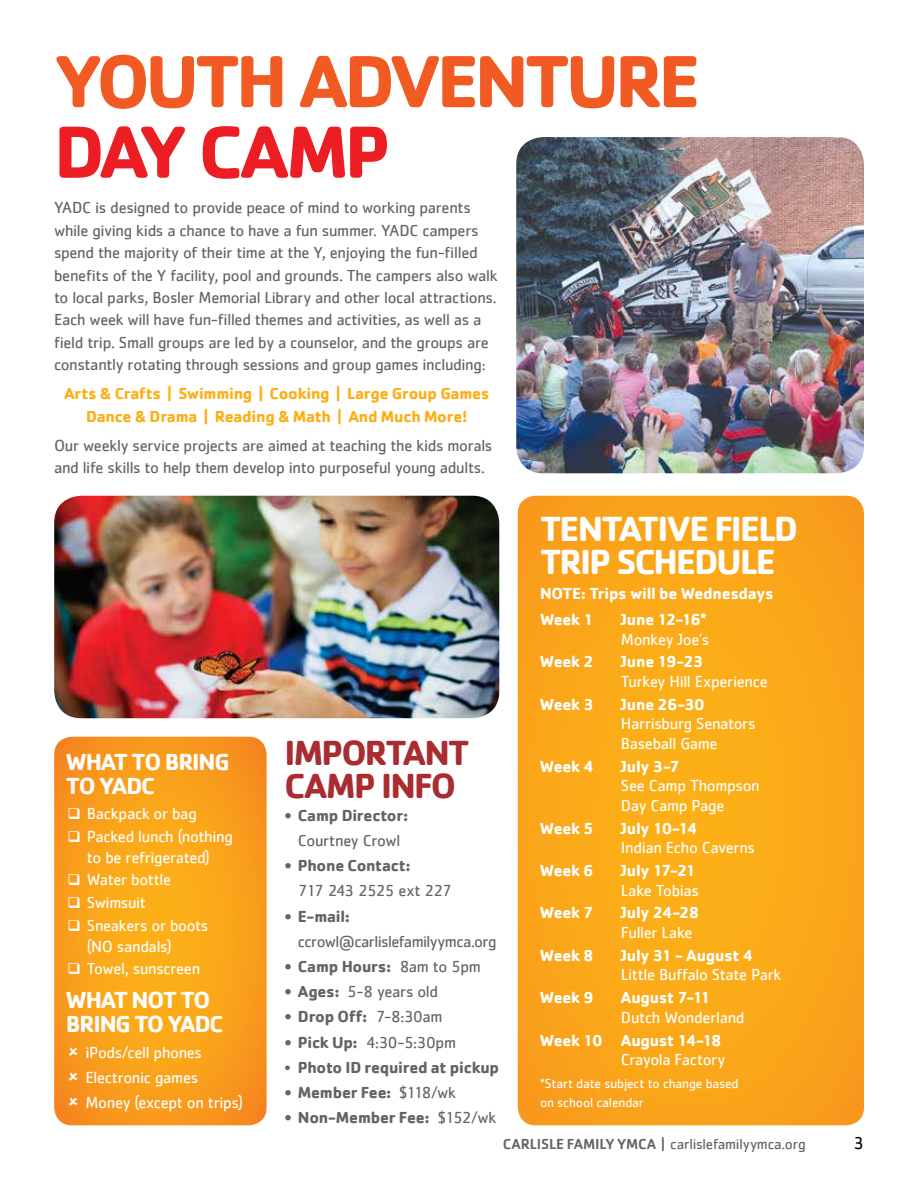
<style>
.page{position:relative;width:918px;height:1188px;background:#fff}
.page>*{position:absolute;margin:0;border:0;box-sizing:border-box;transform-origin:0 0}
.t1{font:700 76.5px "Cachet";letter-spacing:-.06em;color:#f15a22}
.t2{font:700 76.5px "Cachet";letter-spacing:-.055em;color:#ed1d24}
.t3{font:700 36px/33px "Cachet";letter-spacing:-.05em;color:#fff}
.t4{font:700 36px/33px "Cachet";letter-spacing:-.05em;color:#a92c31}
.t5{font:700 24px/24px "Cachet";letter-spacing:-.05em;color:#fff}
.t6{font:18px "Cachet";color:#000}
.t7{font:16.5px/22.4px "Cachet";letter-spacing:-.02em;color:#636466}
.t8{font:16.5px/19.5px "Cachet";letter-spacing:-.02em;color:#fff}
.t9{font:700 16.5px/25.7px "Cachet";letter-spacing:-.015em;color:#fff}
.t10{font:700 16.5px "Cachet";letter-spacing:-.015em;color:#636466}
.t11{font:700 16.5px/22.4px "Cachet";letter-spacing:-.015em;color:#fcaf17;text-align:center}
.t12{font:16.5px "Cachet";letter-spacing:-.05em;color:#636466}
.t13{font:15px "Cachet";letter-spacing:-.015em;color:#636466}
.t14{font:13.5px/19.5px "Cachet";letter-spacing:-.01em;color:#fff}
.s1{font-weight:400}
.s2{font-weight:700}
.s3{font-weight:500}
</style>
<div class="page">
<img style="left:54px;top:496px;width:445px;height:222px">
<svg style="left:518px;top:496px;width:346px;height:629px;background:#faa719"></svg>
<svg style="left:54px;top:737px;width:213px;height:388px;background:#f9a01c"></svg>
<img style="left:516px;top:137px;width:348px;height:336px">
<svg style="left:69px;top:1047px;width:28px;height:12px"></svg>
<svg style="left:69px;top:1072px;width:28px;height:12px"></svg>
<svg style="left:69px;top:1097px;width:28px;height:12px"></svg>
<h1 class="t1" style="left:54px;top:32px;width:648px">YOUTH ADVENTURE</h1>
<h1 class="t2" style="left:54px;top:102px;width:338px">DAY CAMP</h1>
<p class="t7" style="left:54px;top:196px;width:445px">YADC is designed to provide peace of mind to working parents while giving kids a chance to have a fun summer. YADC campers spend the majority of their time at the Y, enjoying the fun-filled benefits of the Y facility, pool and grounds. The campers also walk to local parks, Bosler Memorial Library and other local attractions.<br>Each week will have fun-filled themes and activities, as well as a field trip. Small groups are led by a counselor, and the groups are constantly rotating through sessions and group games including:</p>
<p class="t11" style="left:64px;top:382px;width:427px">Arts &amp; Crafts | Swimming | Cooking | Large Group Games<br>Dance &amp; Drama | Reading &amp; Math | And Much More!</p>
<p class="t7" style="left:54px;top:434px;width:440px">Our weekly service projects are aimed at teaching the kids morals and life skills to help them develop into purposeful young adults.</p>
<h3 class="t5" style="left:66px;top:749px;width:165px">WHAT TO BRING<br>TO YADC</h3>
<p class="t8" style="left:67px;top:803px;width:131px">❑ Backpack or bag</p>
<p class="t8" style="left:67px;top:825px;width:167px;line-height:20.9px;text-align:center">❑ Packed lunch (nothing to be refrigerated)</p>
<p class="t8" style="left:67px;top:870px;width:105px">❑ Water bottle</p>
<p class="t8" style="left:67px;top:892px;width:80px">❑ Swimsuit</p>
<p class="t8" style="left:87px;top:915px;width:123px;line-height:20.9px;text-indent:-20px">❑ Sneakers or boots (NO sandals)</p>
<p class="t8" style="left:67px;top:959px;width:134px">❑ Towel, sunscreen</p>
<h3 class="t5" style="left:66px;top:987px;width:159px">WHAT NOT TO<br>BRING TO YADC</h3>
<p class="t8" style="left:85px;top:1039px;width:159px;line-height:25.2px">iPods/cell phones<br>Electronic games<br>Money (except on trips)</p>
<h2 class="t4" style="left:284px;top:735px;width:187px">IMPORTANT<br>CAMP INFO</h2>
<p class="t10" style="left:284px;top:804px;width:126px">• Camp Director:</p>
<p class="t7" style="left:298px;top:829px;width:104px">Courtney Crowl</p>
<p class="t10" style="left:284px;top:855px;width:128px">• Phone Contact:</p>
<p class="t12" style="left:298px;top:881px;width:155px">717 243 2525 ext 227</p>
<p class="t10" style="left:284px;top:905px;width:67px">• E-mail:</p>
<p class="t7" style="left:298px;top:930px;width:200px">ccrowl@carlislefamilyymca.org</p>
<p class="t10" style="left:284px;top:956px;width:198px">• Camp Hours: <span class="s1">8am to 5pm</span></p>
<p class="t7" style="left:284px;top:980px;width:155px"><span class="s2">• Ages:</span> 5-8 years old</p>
<p class="t10" style="left:284px;top:1006px;width:160px">• Drop Off: <span class="s1">7-8:30am</span></p>
<p class="t7" style="left:284px;top:1031px;width:173px"><span class="s2">• Pick Up:</span> 4:30-5:30pm</p>
<p class="t10" style="left:284px;top:1057px;width:216px"><span class="s1">•</span> Photo ID required at pickup</p>
<p class="t10" style="left:284px;top:1082px;width:173px">• Member Fee: <span class="s1">$118/wk</span></p>
<p class="t10" style="left:284px;top:1107px;width:213px">• Non-Member Fee: <span class="s1">$152/wk</span></p>
<h2 class="t3" style="left:540px;top:511px;width:260px">TENTATIVE FIELD<br>TRIP SCHEDULE</h2>
<p class="t9" style="left:540px;top:581px;width:235px">NOTE: Trips will be Wednesdays<br>Week 1</p>
<p class="t9" style="left:621px;top:606px;width:87px">June 12-16*</p>
<p class="t8" style="left:621px;top:629px;width:90px">Monkey Joe’s</p>
<p class="t9" style="left:540px;top:649px;width:55px">Week 2</p>
<p class="t9" style="left:621px;top:649px;width:84px">June 19-23</p>
<p class="t8" style="left:621px;top:671px;width:148px">Turkey Hill Experience</p>
<p class="t9" style="left:540px;top:691px;width:55px">Week 3</p>
<p class="t9" style="left:621px;top:691px;width:85px">June 26-30</p>
<p class="t8" style="left:621px;top:714px;width:136px">Harrisburg Senators<br>Baseball Game</p>
<p class="t9" style="left:540px;top:753px;width:55px">Week 4</p>
<p class="t9" style="left:621px;top:753px;width:60px">July 3-7</p>
<p class="t8" style="left:621px;top:776px;width:140px">See Camp Thompson<br>Day Camp Page</p>
<p class="t9" style="left:540px;top:815px;width:55px">Week 5</p>
<p class="t9" style="left:621px;top:815px;width:78px">July 10-14</p>
<p class="t8" style="left:621px;top:838px;width:136px">Indian Echo Caverns</p>
<p class="t9" style="left:540px;top:857px;width:55px">Week 6</p>
<p class="t9" style="left:621px;top:857px;width:77px">July 17-21</p>
<p class="t8" style="left:621px;top:880px;width:80px">Lake Tobias</p>
<p class="t9" style="left:540px;top:900px;width:55px">Week 7</p>
<p class="t9" style="left:621px;top:900px;width:80px">July 24-28</p>
<p class="t8" style="left:621px;top:922px;width:73px">Fuller Lake</p>
<p class="t9" style="left:540px;top:942px;width:55px">Week 8</p>
<p class="t9" style="left:621px;top:942px;width:134px">July 31 - August 4</p>
<p class="t8" style="left:621px;top:965px;width:162px">Little Buffalo State Park</p>
<p class="t9" style="left:540px;top:984px;width:55px">Week 9</p>
<p class="t9" style="left:621px;top:984px;width:91px">August 7-11</p>
<p class="t8" style="left:621px;top:1007px;width:125px">Dutch Wonderland</p>
<p class="t9" style="left:540px;top:1027px;width:183px">Week 10 August 14-18</p>
<p class="t8" style="left:621px;top:1050px;width:106px">Crayola Factory</p>
<p class="t14" style="left:540px;top:1073px;width:200px">*Start date subject to change based on school calendar</p>
<p class="t13" style="left:503px;top:1135px;width:304px"><span class="s3">CARLISLE FAMILY YMCA |</span> carlislefamilyymca.org</p>
<p class="t6" style="left:853px;top:1133px;width:12px">3</p>
</div>
